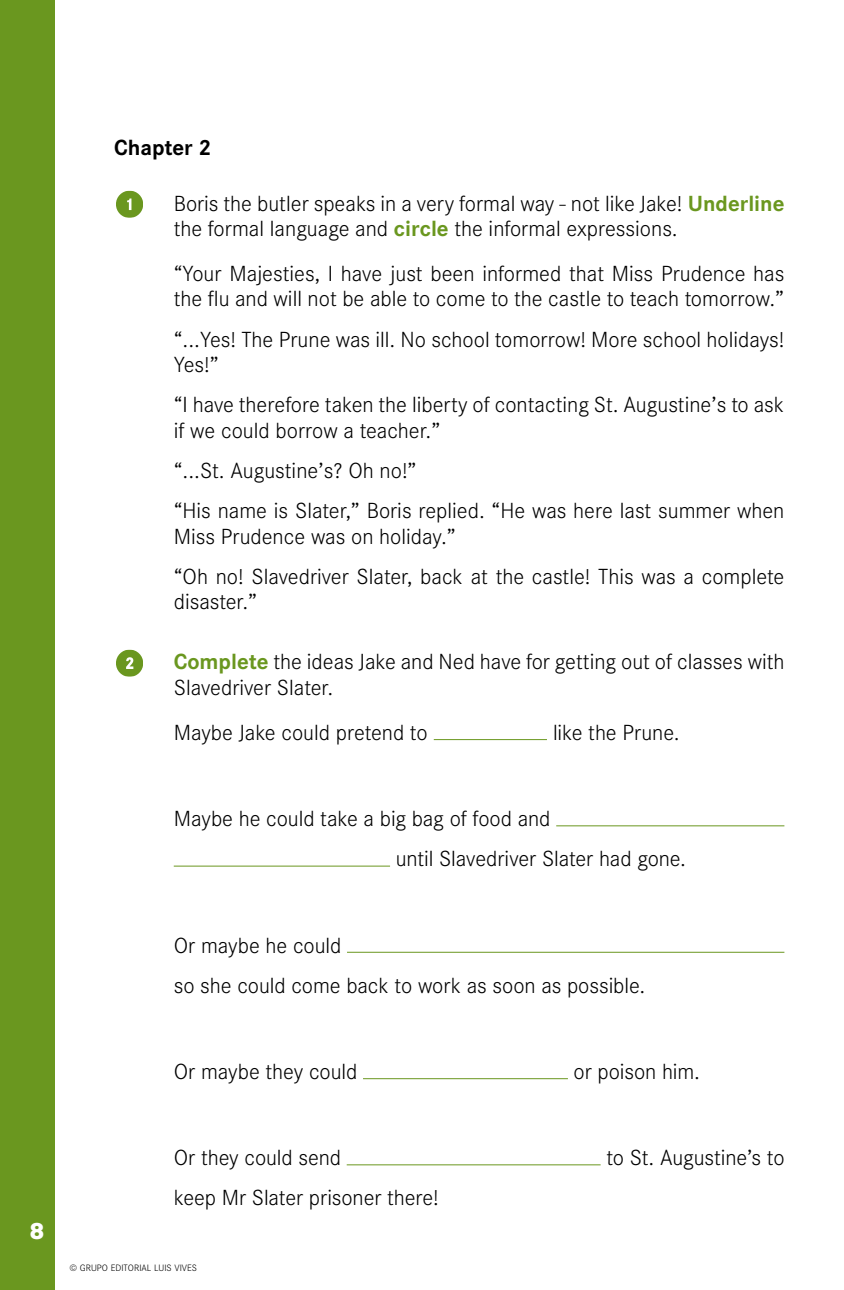
<style>
.page{position:relative;width:844px;height:1290px;background:#fff}
.page>*{position:absolute;margin:0;border:0;box-sizing:border-box;transform-origin:0 0}
.t1{font:800 24.5px "Corporate S";color:#fff}
.t2{font:300 22.75px/25.4px "Corporate S";color:#000}
.t3{font:700 22.75px "Corporate S";color:#000}
.t4{font:300 9.62px "Corporate S";color:#000}
.s1{font-weight:700;color:#6a971f}
</style>
<div class="page">
<div style="left:0;top:0;width:55px;height:1290px;background:#6a971f"></div>
<hr style="left:556px;top:825px;width:228px;height:1px;background:#6a971f">
<hr style="left:174px;top:866px;width:216px;height:1px;background:#6a971f">
<hr style="left:347px;top:952px;width:437px;height:1px;background:#6a971f">
<hr style="left:363px;top:1078px;width:204px;height:1px;background:#6a971f">
<hr style="left:346px;top:1164px;width:254px;height:1px;background:#6a971f">
<svg style="left:116px;top:191px;width:27px;height:27px"></svg>
<svg style="left:116px;top:649px;width:27px;height:28px"></svg>
<hr style="left:433px;top:739px;width:114px;height:1px;background:#6a971f">
<p class="t3" style="left:114px;top:135px;width:99px">Chapter 2</p>
<p class="t2" style="left:174px;top:191px;width:612px">Boris the butler speaks in a very formal way - not like Jake! <span class="s1">Underline </span>the formal language and <span class="s1">circle</span> the informal expressions.</p>
<p class="t2" style="left:174px;top:261px;width:612px">“Your Majesties, I have just been informed that Miss Prudence has the flu and will not be able to come to the castle to teach tomorrow.”</p>
<p class="t2" style="left:174px;top:327px;width:612px">“...Yes! The Prune was ill. No school tomorrow! More school holidays!<br>Yes!”</p>
<p class="t2" style="left:174px;top:393px;width:612px">“I have therefore taken the liberty of contacting St. Augustine’s to ask if we could borrow a teacher.”</p>
<p class="t2" style="left:174px;top:451px;width:612px;line-height:40.2px">“...St. Augustine’s? Oh no!”<br>“His name is Slater,” Boris replied. “He was here last summer when</p>
<p class="t2" style="left:174px;top:516px;width:612px;line-height:40.2px">Miss Prudence was on holiday.”<br>“Oh no! Slavedriver Slater, back at the castle! This was a complete</p>
<p class="t2" style="left:174px;top:589px;width:85px">disaster.”</p>
<p class="t2" style="left:174px;top:650px;width:612px"><span class="s1">Complete</span> the ideas Jake and Ned have for getting out of classes with<br>Slavedriver Slater.</p>
<p class="t2" style="left:174px;top:720px;width:255px">Maybe Jake could pretend to</p>
<p class="t2" style="left:553px;top:720px;width:128px">like the Prune.</p>
<p class="t2" style="left:395px;top:799px;width:292px;line-height:40.2px;text-indent:-222px">Maybe he could take a big bag of food and<br>until Slavedriver Slater had gone.</p>
<p class="t2" style="left:174px;top:925px;width:473px;line-height:40.2px">Or maybe he could<br>so she could come back to work as soon as possible.</p>
<p class="t2" style="left:174px;top:1059px;width:185px">Or maybe they could</p>
<p class="t2" style="left:573px;top:1059px;width:128px">or poison him.</p>
<p class="t1" style="left:30px;top:1216px;width:17px">8</p>
<p class="t2" style="left:174px;top:1145px;width:169px">Or they could send</p>
<p class="t2" style="left:606px;top:1145px;width:179px">to St. Augustine’s to</p>
<p class="t2" style="left:174px;top:1185px;width:266px">keep Mr Slater prisoner there!</p>
<p class="t4" style="left:69px;top:1263px;width:129px">© Grupo Editorial Luis Vives</p>
</div>
